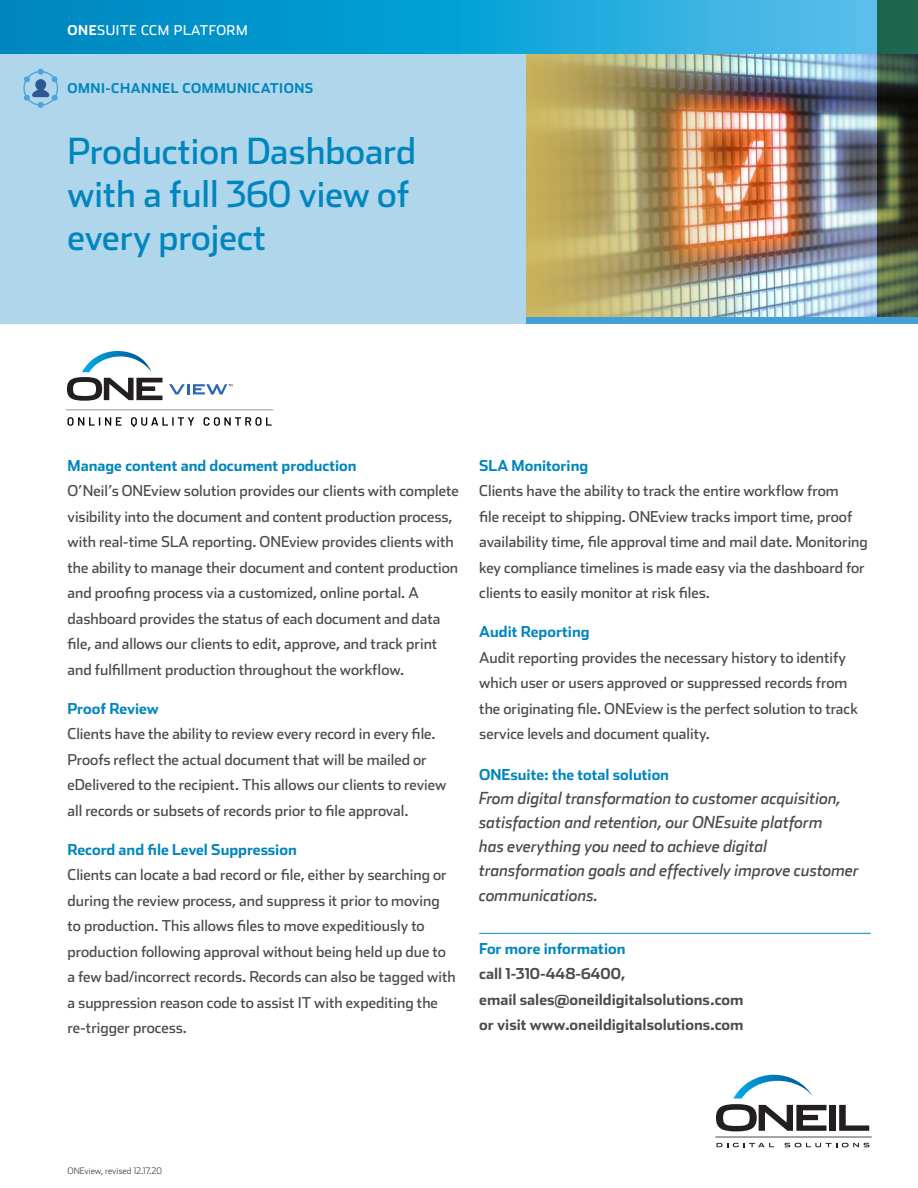
<style>
.page{position:relative;width:918px;height:1188px;background:#fff}
.page>*{position:absolute;margin:0;border:0;box-sizing:border-box;transform-origin:0 0}
.t1{font:36px "Stainless";color:#0086be}
.t2{font:italic 16.5px/24px "Stainless";color:#4b4c4d}
.t3{font:15px/25.5px "Stainless";color:#4b4c4d}
.t4{font:700 15px "Stainless";color:#0086be}
.t5{font:700 15px/25.5px "Stainless";color:#4b4c4d}
.t6{font:700 13.5px "Stainless";letter-spacing:.04em;color:#0086be}
.t7{font:13.5px "Stainless";letter-spacing:.04em;color:#fff}
.t8{font:300 9px "Stainless";color:#4b4c4d}
.s1{font-weight:700}
</style>
<div class="page">
<div style="left:0;top:0;width:526px;height:324px;background:#b0d6eb"></div>
<img style="left:526px;top:54px;width:352px;height:263px">
<hr style="left:715px;top:1137px;width:157px;height:1px;background:#4b4c4d">
<svg style="left:717px;top:1143px;width:57px;height:4px"></svg>
<svg style="left:785px;top:1143px;width:84px;height:4px"></svg>
<div style="left:829px;top:1105px;width:7px;height:26px;background:#231f20"></div>
<svg style="left:839px;top:1105px;width:30px;height:26px"></svg>
<svg style="left:716px;top:1075px;width:111px;height:56px"></svg>
<svg style="left:0;top:0;width:878px;height:54px;background:#17a1d4"></svg>
<hr style="left:66px;top:410px;width:207px;height:1px;background:#999">
<svg style="left:67px;top:417px;width:55px;height:9px"></svg>
<svg style="left:131px;top:417px;width:63px;height:10px"></svg>
<svg style="left:204px;top:417px;width:68px;height:9px"></svg>
<svg style="left:67px;top:351px;width:95px;height:50px"></svg>
<svg style="left:169px;top:384px;width:63px;height:10px"></svg>
<hr style="left:479px;top:933px;width:392px;height:1px;background:#0086be">
<svg style="left:878px;top:0;width:40px;height:317px;background:#3a4f36"></svg>
<div style="left:526px;top:317px;width:392px;height:7px;background:#42a0d8"></div>
<svg style="left:23px;top:69px;width:35px;height:39px"></svg>
<p class="t7" style="left:68px;top:22px;width:182px"><span class="s1">ONE</span>SUITE CCM PLATFORM</p>
<p class="t6" style="left:68px;top:80px;width:247px">OMNI-CHANNEL COMMUNICATIONS</p>
<p class="t1" style="left:68px;top:129px;width:350px">Production Dashboard</p>
<p class="t1" style="left:68px;top:172px;width:344px">with a full 360 view of</p>
<p class="t1" style="left:68px;top:215px;width:200px">every project</p>
<p class="t4" style="left:68px;top:456px;width:291px">Manage content and document production</p>
<p class="t3" style="left:68px;top:478px;width:393px">O’Neil’s ONEview solution provides our clients with complete visibility into the document and content production process, with real-time SLA reporting. ONEview provides clients with the ability to manage their document and content production and proofing process via a customized, online portal. A dashboard provides the status of each document and data file, and allows our clients to edit, approve, and track print and fulfillment production throughout the workflow.</p>
<p class="t4" style="left:68px;top:699px;width:93px">Proof Review</p>
<p class="t3" style="left:68px;top:721px;width:380px">Clients have the ability to review every record in every file.<br>Proofs reflect the actual document that will be mailed or eDelivered to the recipient. This allows our clients to review all records or subsets of records prior to file approval.</p>
<p class="t4" style="left:68px;top:840px;width:231px">Record and file Level Suppression</p>
<p class="t3" style="left:68px;top:862px;width:390px">Clients can locate a bad record or file, either by searching or during the review process, and suppress it prior to moving to production. This allows files to move expeditiously to production following approval without being held up due to a few bad/incorrect records. Records can also be tagged with a suppression reason code to assist IT with expediting the re-trigger process.</p>
<p class="t4" style="left:479px;top:456px;width:111px">SLA Monitoring</p>
<p class="t3" style="left:479px;top:478px;width:390px">Clients have the ability to track the entire workflow from<br>file receipt to shipping. ONEview tracks import time, proof availability time, file approval time and mail date. Monitoring key compliance timelines is made easy via the dashboard for clients to easily monitor at risk files.</p>
<p class="t4" style="left:479px;top:623px;width:112px">Audit Reporting</p>
<p class="t3" style="left:479px;top:645px;width:380px">Audit reporting provides the necessary history to identify which user or users approved or suppressed records from the originating file. ONEview is the perfect solution to track service levels and document quality.</p>
<p class="t4" style="left:479px;top:765px;width:191px">ONEsuite: the total solution</p>
<p class="t2" style="left:479px;top:786px;width:381px">From digital transformation to customer acquisition, satisfaction and retention, our ONEsuite platform<br>has everything you need to achieve digital transformation goals and effectively improve customer</p>
<p class="t2" style="left:479px;top:883px;width:121px">communications.</p>
<p class="t4" style="left:479px;top:939px;width:148px">For more information</p>
<p class="t5" style="left:479px;top:961px;width:266px">call 1-310-448-6400,<br>email sales@oneildigitalsolutions.com or visit www.oneildigitalsolutions.com</p>
<p class="t8" style="left:68px;top:1165px;width:96px">ONEview, revised 12.17.20</p>
</div>
